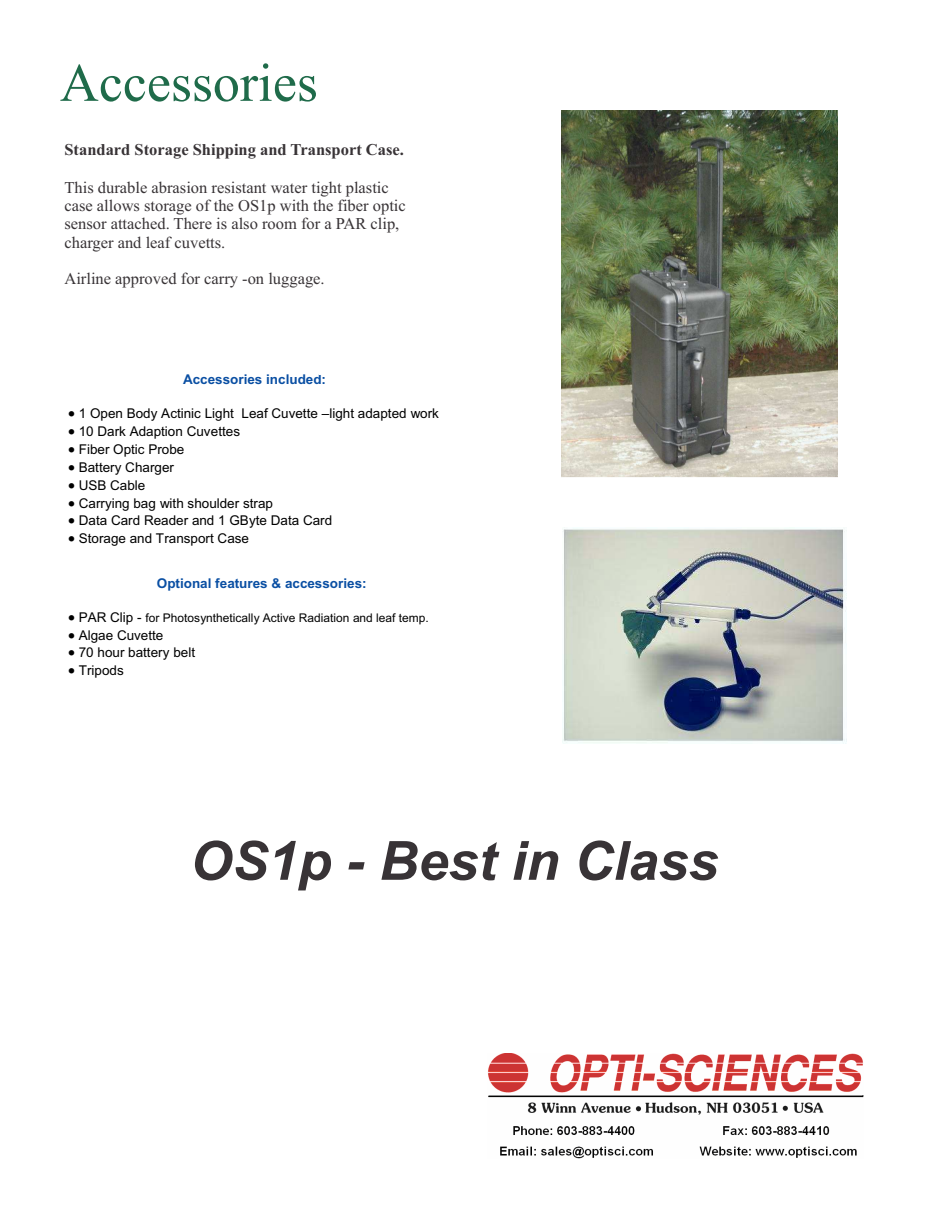
<style>
.page{position:relative;width:945px;height:1215px;background:#fff}
.page>*{position:absolute;margin:0;border:0;box-sizing:border-box;transform-origin:0 0}
.t1{font:italic 700 54px "Arial";color:#383336}
.t2{font:54px "Times New Roman";color:#1f6b4a}
.t3{font:16.5px/18.3px "Times New Roman";color:#383336}
.t4{font:700 16.5px "Times New Roman";color:#383336}
.t5{font:13.5px "Arial";color:#000}
.t6{font:700 13.5px "Arial";color:#0a4fa3}
.t7{font:12px "Arial";color:#000}
.s1{font-size:13.5px}
</style>
<div class="page">
<img style="left:488px;top:1053px;width:375px;height:105px">
<img style="left:562px;top:111px;width:276px;height:366px">
<img style="left:563px;top:527px;width:284px;height:216px">
<h1 class="t2" style="left:60px;top:63px;width:259px">Accessories</h1>
<p class="t4" style="left:64px;top:144px;width:341px">Standard Storage Shipping and Transport Case.</p>
<p class="t3" style="left:64px;top:180px;width:343px">This durable abrasion resistant water tight plastic case allows storage of the OS1p with the fiber optic sensor attached. There is also room for a PAR clip, charger and leaf cuvetts.</p>
<p class="t3" style="left:64px;top:271px;width:262px">Airline approved for carry -on luggage.</p>
<p class="t6" style="left:183px;top:375px;width:144px">Accessories included:</p>
<p class="t5" style="left:68px;top:408px;width:373px">• 1 Open Body Actinic Light Leaf Cuvette –light adapted work</p>
<p class="t5" style="left:68px;top:426px;width:174px">• 10 Dark Adaption Cuvettes</p>
<p class="t5" style="left:68px;top:444px;width:118px">• Fiber Optic Probe</p>
<p class="t5" style="left:68px;top:462px;width:108px">• Battery Charger</p>
<p class="t5" style="left:68px;top:480px;width:79px">• USB Cable</p>
<p class="t5" style="left:68px;top:498px;width:207px">• Carrying bag with shoulder strap</p>
<p class="t5" style="left:68px;top:516px;width:266px">• Data Card Reader and 1 GByte Data Card</p>
<p class="t5" style="left:68px;top:534px;width:183px">• Storage and Transport Case</p>
<p class="t6" style="left:157px;top:578px;width:211px">Optional features &amp; accessories:</p>
<p class="t7" style="left:68px;top:613px;width:362px">• <span class="s1">PAR Clip -</span> for Photosynthetically Active Radiation and leaf temp.</p>
<p class="t5" style="left:68px;top:630px;width:97px">• Algae Cuvette</p>
<p class="t5" style="left:68px;top:648px;width:129px">• 70 hour battery belt</p>
<p class="t5" style="left:68px;top:666px;width:57px">• Tripods</p>
<h1 class="t1" style="left:190px;top:840px;width:530px">OS1p - Best in Class</h1>
</div>
